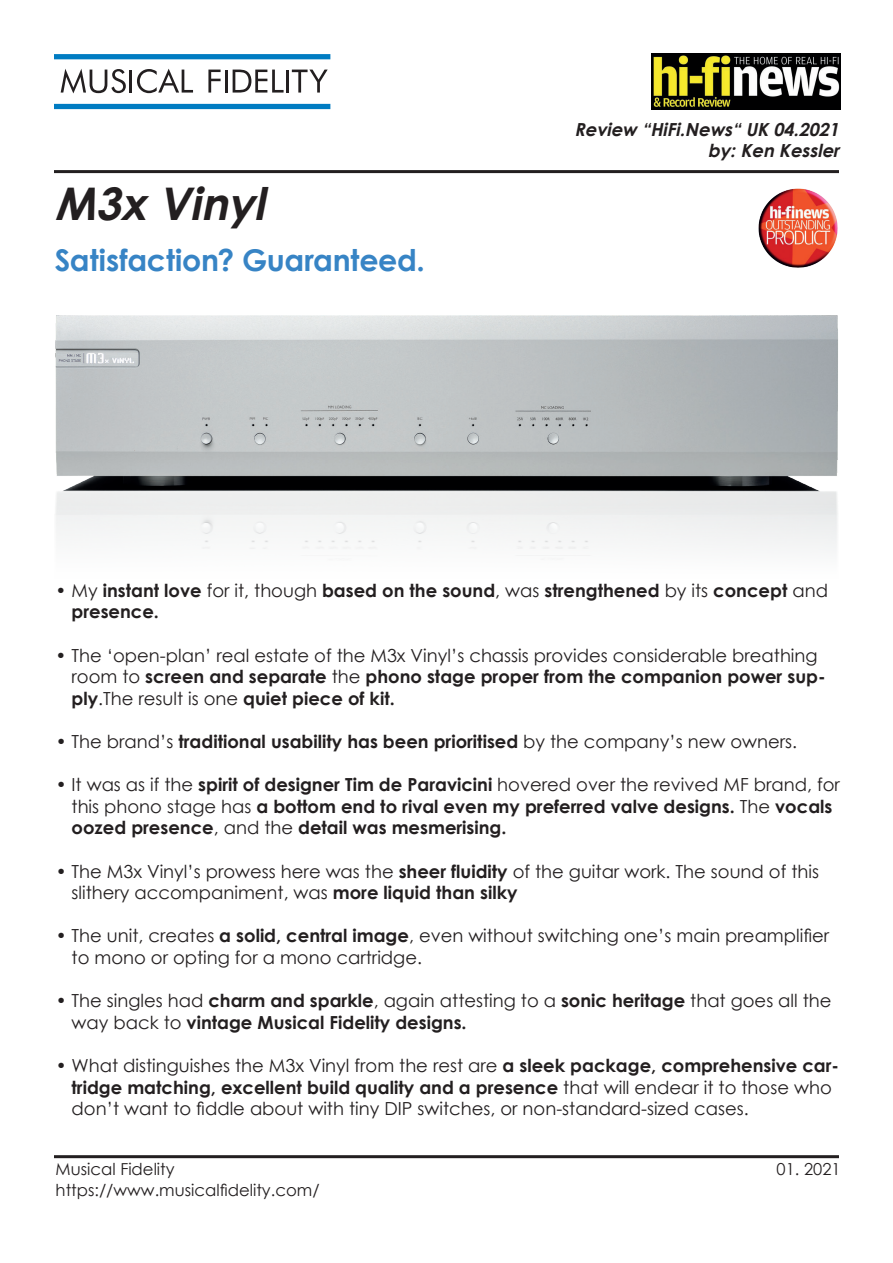
<style>
.page{position:relative;width:893px;height:1263px;background:#fff}
.page>*{position:absolute;margin:0;border:0;box-sizing:border-box;transform-origin:0 0}
.t1{font:italic 700 45px "Century Gothic";color:#231f20}
.t2{font:700 30px "Century Gothic";letter-spacing:-.01em;color:#3784c5}
.t3{font:18px/21.6px "Century Gothic";color:#231f20}
.t4{font:700 18px/21.6px "Century Gothic";color:#231f20}
.t5{font:italic 700 18px/21.6px "Century Gothic";color:#231f20;text-align:right}
.t6{font:16.5px/21px "Century Gothic";color:#231f20}
.s1{font-weight:400}
.s2{font-weight:700}
</style>
<div class="page">
<hr style="left:54px;top:170px;width:785px;height:3px;background:#231f20">
<img style="left:651px;top:54px;width:189px;height:55px">
<svg style="left:61px;top:69px;width:65px;height:24px"></svg>
<hr style="left:130px;top:70px;width:2px;height:23px;background:#231f20">
<svg style="left:137px;top:69px;width:56px;height:24px"></svg>
<svg style="left:208px;top:70px;width:13px;height:23px"></svg>
<hr style="left:225px;top:70px;width:3px;height:23px;background:#231f20">
<svg style="left:233px;top:70px;width:51px;height:23px"></svg>
<hr style="left:287px;top:70px;width:2px;height:23px;background:#231f20">
<svg style="left:292px;top:70px;width:36px;height:23px"></svg>
<svg style="left:54px;top:54px;width:276px;height:5px"></svg>
<svg style="left:54px;top:104px;width:276px;height:5px"></svg>
<img style="left:55px;top:316px;width:783px;height:176px">
<hr style="left:54px;top:1155px;width:785px;height:3px;background:#231f20">
<div style="left:21px;top:492px;width:850px;height:120px;background:#f6f7f7"></div>
<div style="left:56px;top:583px;width:784px;height:532px;background:#fff"></div>
<img style="left:758px;top:188px;width:80px;height:80px">
<h1 class="t1" style="left:55px;top:175px;width:222px">M3x Vinyl</h1>
<h2 class="t2" style="left:55px;top:241px;width:372px">Satisfaction? Guaranteed.</h2>
<p class="t5" style="left:574px;top:118px;width:270px">Review “HiFi.News“ UK 04.2021 by:Ken Kessler</p>
<p class="t4" style="left:72px;top:579px;width:758px;text-indent:-16px"><span class="s1">• My</span> instant love <span class="s1">for it, though</span> based on the sound<span class="s1">, was</span> strengthened <span class="s1">by its</span> concept <span class="s1">and </span>presence.</p>
<p class="t3" style="left:72px;top:644px;width:756px;text-indent:-16px">• The ‘open-plan’ real estate of the M3x Vinyl’s chassis provides considerable breathing room to <span class="s2">screen and separate</span> the <span class="s2">phono stage proper from the companion power sup&shy;ply</span>.The result is one <span class="s2">quiet piece of kit.</span></p>
<p class="t4" style="left:56px;top:730px;width:743px"><span class="s1">• The brand’s</span> traditional usability has been prioritised <span class="s1">by the company’s new owners.</span></p>
<p class="t4" style="left:72px;top:773px;width:770px;text-indent:-16px"><span class="s1">• It was as if the</span> spirit of designer Tim de Paravicini <span class="s1">hovered over the revived MF brand, for this phono stage has</span> a bottom end to rival even my preferred valve designs. <span class="s1">The</span> vocals oozed presence<span class="s1">, and the</span> detail was mesmerising.</p>
<p class="t3" style="left:72px;top:860px;width:749px;text-indent:-16px">• The M3x Vinyl’s prowess here was the <span class="s2">sheer fluidity</span> of the guitar work. The sound of this slithery accompaniment, was <span class="s2">more liquid than silky</span></p>
<p class="t3" style="left:72px;top:925px;width:759px;text-indent:-16px">• The unit, creates <span class="s2">a solid, central image</span>, even without switching one’s main preamplifier to mono or opting for a mono cartridge.</p>
<p class="t4" style="left:72px;top:989px;width:761px;text-indent:-16px"><span class="s1">• The singles had</span> charm and sparkle<span class="s1">, again attesting to a</span> sonic heritage <span class="s1">that goes all the way back to</span> vintage Musical Fidelity designs.</p>
<p class="t3" style="left:72px;top:1054px;width:769px;text-indent:-16px">• What distinguishes the M3x Vinyl from the rest are <span class="s2">a sleek package, comprehensive car&shy;tridge matching, excellent build quality and a presence</span> that will endear it to those who don’t want to fiddle about with tiny DIP switches, or non-standard-sized cases.</p>
<p class="t6" style="left:56px;top:1159px;width:265px">Musical Fidelity https://www.musicalfidelity.com/</p>
<p class="t6" style="left:777px;top:1159px;width:65px">01. 2021</p>
</div>
